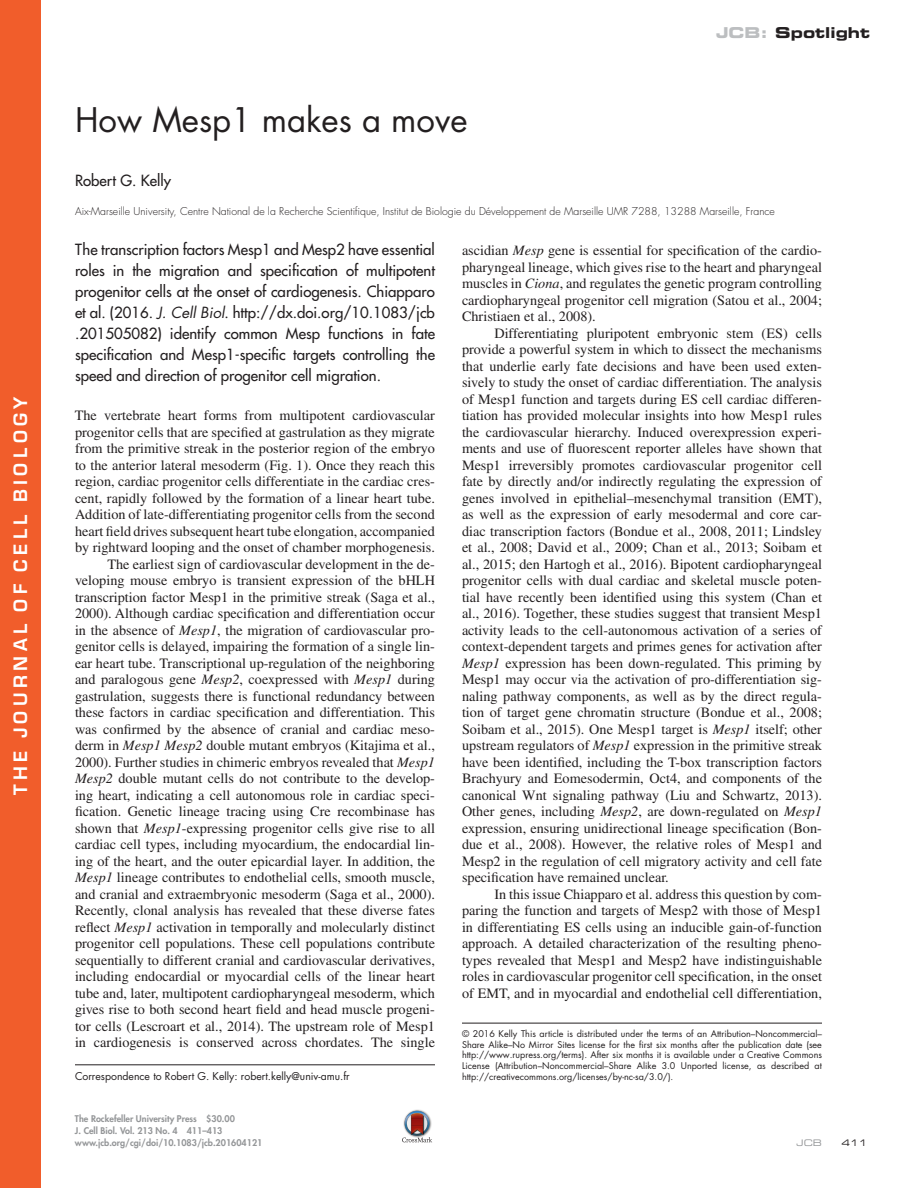
<style>
.page{position:relative;width:918px;height:1188px;background:#fff}
.page>*{position:absolute;margin:0;border:0;box-sizing:border-box;transform-origin:0 0}
.t1{font:33px "Futura Std";color:#231f20}
.t2{font:600 18px "Eurostile";letter-spacing:.25em;color:#fff}
.t3{font:500 15px/21px "Futura Std";color:#231f20;text-align:justify}
.t4{font:15px "Eurostile LT Std Bold Ex 2";color:#231f20}
.t5{font:14.25px/16.5px "Times LT Std";color:#231f20;text-align:justify}
.t6{font:300 10.5px "Futura Std";color:#231f20}
.t7{font:10.5px "Futura Std";color:#231f20}
.t8{font:9px/10.8px "Futura Std";color:#231f20;text-align:justify}
.t9{font:800 9px/12px "Futura Std";color:#949698}
.t10{font:9px "Eurostile LT Std Ex 2";color:#949698}
.t11{font:9px "Eurostile LT Std Ex 2";color:#231f20}
.s1{color:#bcbec0}
.s2{font-weight:400;font-style:italic}
.s3{font-style:italic}
</style>
<div class="page">
<img style="left:409px;top:1109px;width:17px;height:4px">
<div style="left:404px;top:1111px;width:26px;height:25px;background:#4481b2;border-radius:50%"></div>
<svg style="left:405px;top:1111px;width:25px;height:25px"></svg>
<svg style="left:402px;top:1113px;width:30px;height:29px"></svg>
<hr style="left:462px;top:1023px;width:360px;height:1px;background:#231f20">
<hr style="left:75px;top:1065px;width:360px;height:1px;background:#231f20">
<div style="left:0;top:0;width:40px;height:1188px;background:#f15d2b"></div>
<p class="t2" style="left:13px;top:795px;width:400px;rotate:-90deg">THE JOURNAL OF CELL BIOLOGY</p>
<p class="t4" style="left:716px;top:22px;width:155px"><span class="s1">JCB:</span> Spotlight</p>
<p class="t4" style="left:775px;top:22px;width:72px">Review</p>
<h1 class="t1" style="left:75px;top:99px;width:394px">How Mesp1 makes a move</h1>
<p class="t3" style="left:75px;top:170px;width:98px">Robert G. Kelly</p>
<p class="t6" style="left:75px;top:205px;width:701px">Aix-Marseille University, Centre National de la Recherche Scientifique, Institut de Biologie du Développement de Marseille UMR 7288, 13288 Marseille, France</p>
<p class="t3" style="left:75px;top:239px;width:361px">The transcription factors Mesp1 and Mesp2 have essential roles in the migration and specification of multipotent progenitor cells at the onset of cardiogenesis. Chiapparo et al. (2016. <span class="s2">J. Cell Biol</span>. http://dx.doi.org/10.1083/jcb .201505082) identify common Mesp functions in fate specification and Mesp1-specific targets controlling the speed and direction of progenitor cell migration.</p>
<p class="t5" style="left:462px;top:242px;width:362px">ascidian <span class="s3">Mesp</span> gene is essential for specification of the cardio&shy;pharyngeal lineage, which gives rise to the heart and pharyngeal muscles in <span class="s3">Ciona</span>, and regulates the genetic program controlling cardiopharyngeal progenitor cell migration (Satou et al., 2004; Christiaen et al., 2008).</p>
<p class="t5" style="left:462px;top:324px;width:362px;text-indent:32px">Differentiating pluripotent embryonic stem (ES) cells provide a powerful system in which to dissect the mechanisms that underlie early fate decisions and have been used exten&shy;sively to study the onset of cardiac differentiation. The analysis of Mesp1 function and targets during ES cell cardiac differen&shy;tiation has provided molecular insights into how Mesp1 rules the cardiovascular hierarchy. Induced overexpression experi&shy;ments and use of fluorescent reporter alleles have shown that Mesp1 irreversibly promotes cardiovascular progenitor cell fate by directly and/or indirectly regulating the expression of genes involved in epithelial–mesenchymal transition (EMT), as well as the expression of early mesodermal and core car&shy;diac transcription factors (Bondue et al., 2008, 2011; Lindsley et al., 2008; David et al., 2009; Chan et al., 2013; Soibam et al., 2015; den Hartogh et al., 2016). Bipotent cardiopharyngeal progenitor cells with dual cardiac and skeletal muscle poten&shy;tial have recently been identified using this system (Chan et al., 2016). Together, these studies suggest that transient Mesp1 activity leads to the cell-autonomous activation of a series of context-dependent targets and primes genes for activation after <span class="s3">Mesp1</span> expression has been down-regulated. This priming by Mesp1 may occur via the activation of pro-differentiation sig&shy;naling pathway components, as well as by the direct regula&shy;tion of target gene chromatin structure (Bondue et al., 2008; Soibam et al., 2015). One Mesp1 target is <span class="s3">Mesp1</span> itself; other upstream regulators of <span class="s3">Mesp1</span> expression in the primitive streak have been identified, including the T-box transcription factors Brachyury and Eomesodermin, Oct4, and components of the canonical Wnt signaling pathway (Liu and Schwartz, 2013).<br>Other genes, including <span class="s3">Mesp2</span>, are down-regulated on <span class="s3">Mesp1 </span>expression, ensuring unidirectional lineage specification (Bon&shy;due et al., 2008). However, the relative roles of Mesp1 and Mesp2 in the regulation of cell migratory activity and cell fate specification have remained unclear.</p>
<p class="t5" style="left:462px;top:886px;width:362px;text-indent:32px">In this issue Chiapparo et al. address this question by com&shy;paring the function and targets of Mesp2 with those of Mesp1 in differentiating ES cells using an inducible gain-of-function approach. A detailed characterization of the resulting pheno&shy;types revealed that Mesp1 and Mesp2 have indistinguishable roles in cardiovascular progenitor cell specification, in the onset of EMT, and in myocardial and endothelial cell differentiation,</p>
<p class="t5" style="left:75px;top:407px;width:362px;text-align:right">The vertebrate heart forms from multipotent cardiovascular progenitor cells that are specified at gastrulation as they migrate from the primitive streak in the posterior region of the embryo to the anterior lateral mesoderm (Fig. 1). Once they reach this region, cardiac progenitor cells differentiate in the cardiac cres&shy;cent, rapidly followed by the formation of a linear heart tube.<br>Addition of late-differentiating progenitor cells from the second heart field drives subsequent heart tube elongation, accompanied by rightward looping and the onset of chamber morphogenesis.<br>The earliest sign of cardiovascular development in the de&shy;veloping mouse embryo is transient expression of the bHLH transcription factor Mesp1 in the primitive streak (Saga et al., 2000). Although cardiac specification and differentiation occur in the absence of <span class="s3">Mesp1</span>, the migration of cardiovascular pro&shy;genitor cells is delayed, impairing the formation of a single lin&shy;ear heart tube. Transcriptional up-regulation of the neighboring and paralogous gene <span class="s3">Mesp2</span>, coexpressed with <span class="s3">Mesp1</span> during gastrulation, suggests there is functional redundancy between these factors in cardiac specification and differentiation. This was confirmed by the absence of cranial and cardiac meso&shy;derm in <span class="s3">Mesp1 Mesp2</span> double mutant embryos (Kitajima et al., 2000). Further studies in chimeric embryos revealed that <span class="s3">Mesp1<br>Mesp2</span> double mutant cells do not contribute to the develop&shy;ing heart, indicating a cell autonomous role in cardiac speci&shy;fication. Genetic lineage tracing using Cre recombinase has shown that <span class="s3">Mesp1</span>-expressing progenitor cells give rise to all cardiac cell types, including myocardium, the endocardial lin&shy;ing of the heart, and the outer epicardial layer. In addition, the <span class="s3">Mesp1</span> lineage contributes to endothelial cells, smooth muscle, and cranial and extraembryonic mesoderm (Saga et al., 2000).<br>Recently, clonal analysis has revealed that these diverse fates reflect <span class="s3">Mesp1</span> activation in temporally and molecularly distinct progenitor cell populations. These cell populations contribute sequentially to different cranial and cardiovascular derivatives, including endocardial or myocardial cells of the linear heart tube and, later, multipotent cardiopharyngeal mesoderm, which gives rise to both second heart field and head muscle progeni&shy;tor cells (Lescroart et al., 2014). The upstream role of Mesp1 in cardiogenesis is conserved across chordates. The single</p>
<p class="t8" style="left:462px;top:1028px;width:362px">© 2016 Kelly This article is distributed under the terms of an Attribution–Noncommercial– Share Alike–No Mirror Sites license for the first six months after the publication date (see http://www.rupress.org/terms). After six months it is available under a Creative Commons License (Attribution–Noncommercial–Share Alike 3.0 Unported license, as described at</p>
<p class="t7" style="left:75px;top:1069px;width:276px">Correspondence to Robert G. Kelly: robert.kelly@univ-amu.fr</p>
<p class="t8" style="left:462px;top:1071px;width:213px">http://creativecommons.org/licenses/by-nc-sa/3.0/).</p>
<p class="t9" style="left:75px;top:1112px;width:189px">The Rockefeller University Press $30.00<br>J. Cell Biol. Vol. 213 No. 4 411–413 www.jcb.org/cgi/doi/10.1083/jcb.201604121</p>
<p class="t10" style="left:796px;top:1136px;width:27px">JCB</p>
<p class="t11" style="left:842px;top:1136px;width:28px">411</p>
</div>
